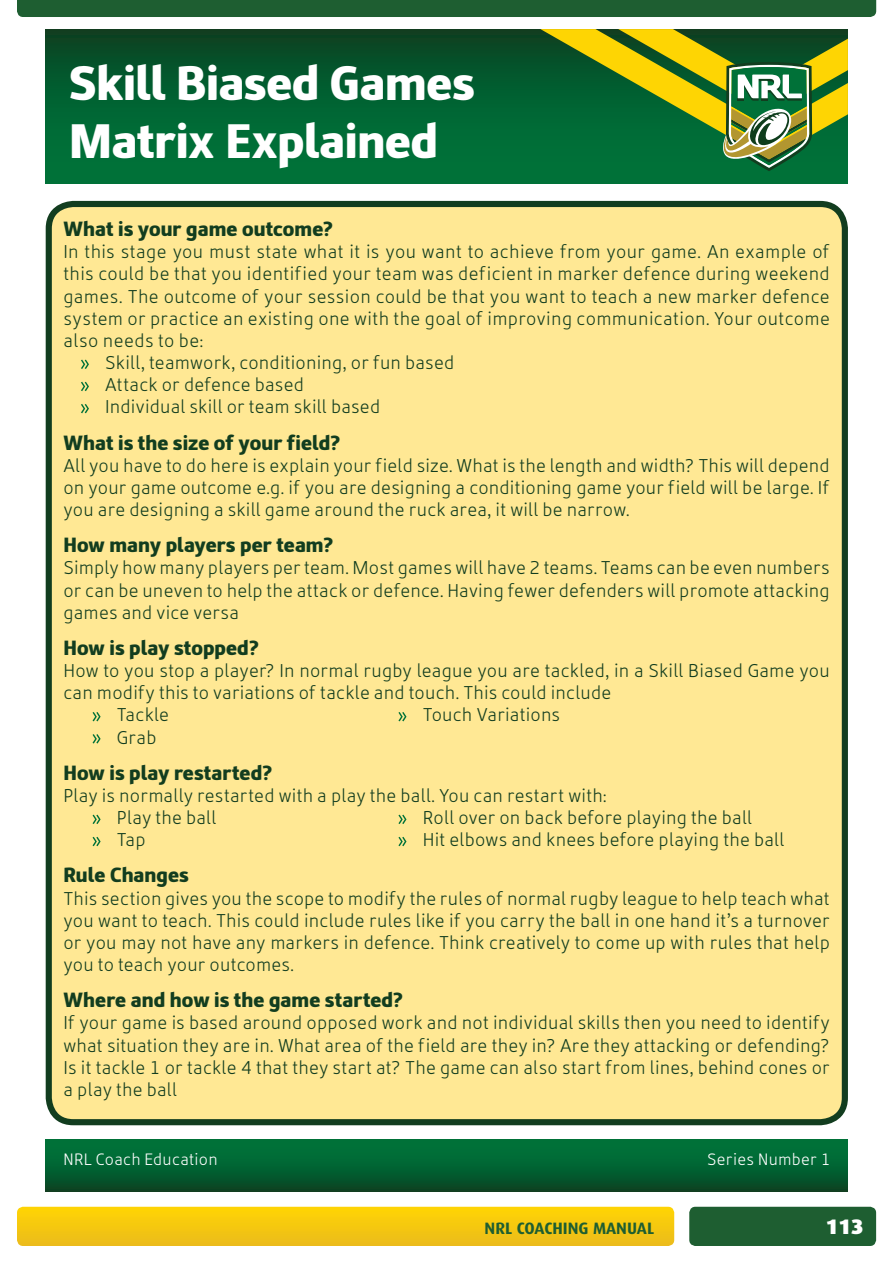
<style>
.page{position:relative;width:893px;height:1263px;background:#fff}
.page>*{position:absolute;margin:0;border:0;box-sizing:border-box;transform-origin:0 0}
.t1{font:900 48.15px/57.9px "RL Font";letter-spacing:-.005em;color:#fff}
.t2{font:900 21px "Dax";color:#fff}
.t3{font:900 20.55px "RL Font";letter-spacing:.005em;color:#123d1f}
.t4{font:300 18.45px/22.2px "RL Font";letter-spacing:.015em;color:#123d1f;text-align:justify}
.t5{font:700 16.5px "Dax";color:#1e5e31}
.t6{font:300 16.35px "RL Font";letter-spacing:.015em;color:#fff}
</style>
<div class="page">
<div style="left:689px;top:1207px;width:187px;height:39px;background:#1e5e31;border-radius:6px"></div>
<div style="left:17px;top:1207px;width:657px;height:39px;background:#f5c80f;border-radius:6px"></div>
<div style="left:17px;top:0;width:859px;height:17px;background:#1e5e31"></div>
<div style="left:46px;top:29px;width:802px;height:154px;background:linear-gradient(to bottom,#094624,#007a3d)"></div>
<svg style="left:540px;top:29px;width:308px;height:142px;background:#508531"></svg>
<div style="left:46px;top:1139px;width:802px;height:53px;background:linear-gradient(to bottom,#007a3d,#074825)"></div>
<div style="left:49px;top:204px;width:796px;height:918px;background:#ffe894;border-radius:25px"></div>
<svg style="left:81px;top:360px;width:8px;height:9px"></svg>
<svg style="left:81px;top:382px;width:8px;height:9px"></svg>
<svg style="left:81px;top:404px;width:8px;height:9px"></svg>
<svg style="left:93px;top:712px;width:8px;height:9px"></svg>
<svg style="left:398px;top:712px;width:8px;height:9px"></svg>
<svg style="left:93px;top:734px;width:8px;height:9px"></svg>
<svg style="left:93px;top:815px;width:8px;height:9px"></svg>
<svg style="left:398px;top:815px;width:8px;height:9px"></svg>
<svg style="left:93px;top:837px;width:8px;height:9px"></svg>
<svg style="left:398px;top:837px;width:8px;height:9px"></svg>
<div style="left:46px;top:201px;width:802px;height:924px;border:6px solid #123d1f;border-radius:25px"></div>
<h1 class="t1" style="left:69px;top:55px;width:407px">Skill Biased Games<br>Matrix Explained</h1>
<p class="t3" style="left:63px;top:217px;width:271px">What is your game outcome?</p>
<p class="t4" style="left:63px;top:241px;width:768px">In this stage you must state what it is you want to achieve from your game. An example of</p>
<p class="t4" style="left:63px;top:263px;width:768px">this could be that you identified your team was deficient in marker defence during weekend</p>
<p class="t4" style="left:63px;top:285px;width:768px">games. The outcome of your session could be that you want to teach a new marker defence</p>
<p class="t4" style="left:63px;top:308px;width:768px">system or practice an existing one with the goal of improving communication. Your outcome</p>
<p class="t4" style="left:63px;top:330px;width:142px">also needs to be:</p>
<p class="t4" style="left:105px;top:352px;width:351px">Skill, teamwork, conditioning, or fun based</p>
<p class="t4" style="left:105px;top:374px;width:200px">Attack or defence based</p>
<p class="t4" style="left:105px;top:396px;width:277px">Individual skill or team skill based</p>
<p class="t3" style="left:63px;top:431px;width:279px">What is the size of your field?</p>
<p class="t4" style="left:63px;top:455px;width:768px">All you have to do here is explain your field size. What is the length and width? This will depend on your game outcome e.g. if you are designing a conditioning game your field will be large. If you are designing a skill game around the ruck area, it will be narrow.</p>
<p class="t3" style="left:63px;top:533px;width:272px">How many players per team?</p>
<p class="t4" style="left:63px;top:557px;width:768px">Simply how many players per team. Most games will have 2 teams. Teams can be even numbers or can be uneven to help the attack or defence. Having fewer defenders will promote attacking games and vice versa</p>
<p class="t3" style="left:63px;top:636px;width:197px">How is play stopped?</p>
<p class="t4" style="left:63px;top:660px;width:768px">How to you stop a player? In normal rugby league you are tackled, in a Skill Biased Game you</p>
<p class="t4" style="left:63px;top:682px;width:549px">can modify this to variations of tackle and touch. This could include</p>
<p class="t4" style="left:117px;top:704px;width:54px">Tackle</p>
<p class="t4" style="left:423px;top:704px;width:139px">Touch Variations</p>
<p class="t4" style="left:117px;top:726px;width:41px">Grab</p>
<p class="t3" style="left:63px;top:761px;width:211px">How is play restarted?</p>
<p class="t4" style="left:117px;top:785px;width:492px;text-indent:-53px">Play is normally restarted with a play the ball. You can restart with:<br>Play the ball</p>
<p class="t4" style="left:423px;top:807px;width:331px">Roll over on back before playing the ball</p>
<p class="t4" style="left:117px;top:829px;width:30px">Tap</p>
<p class="t4" style="left:423px;top:829px;width:363px">Hit elbows and knees before playing the ball</p>
<p class="t3" style="left:63px;top:864px;width:127px">Rule Changes</p>
<p class="t4" style="left:63px;top:887px;width:768px">This section gives you the scope to modify the rules of normal rugby league to help teach what you want to teach. This could include rules like if you carry the ball in one hand it’s a turnover or you may not have any markers in defence. Think creatively to come up with rules that help you to teach your outcomes.</p>
<p class="t3" style="left:63px;top:988px;width:341px">Where and how is the game started?</p>
<p class="t4" style="left:63px;top:1012px;width:768px">If your game is based around opposed work and not individual skills then you need to identify what situation they are in. What area of the field are they in? Are they attacking or defending?<br>Is it tackle 1 or tackle 4 that they start at? The game can also start from lines, behind cones or a play the ball</p>
<p class="t6" style="left:63px;top:1151px;width:156px">NRL Coach Education</p>
<p class="t6" style="left:707px;top:1151px;width:125px">Series Number 1</p>
<p class="t5" style="left:485px;top:1218px;width:171px">NRL COACHING MANUAL</p>
<p class="t2" style="left:826px;top:1215px;width:39px">113</p>
</div>
